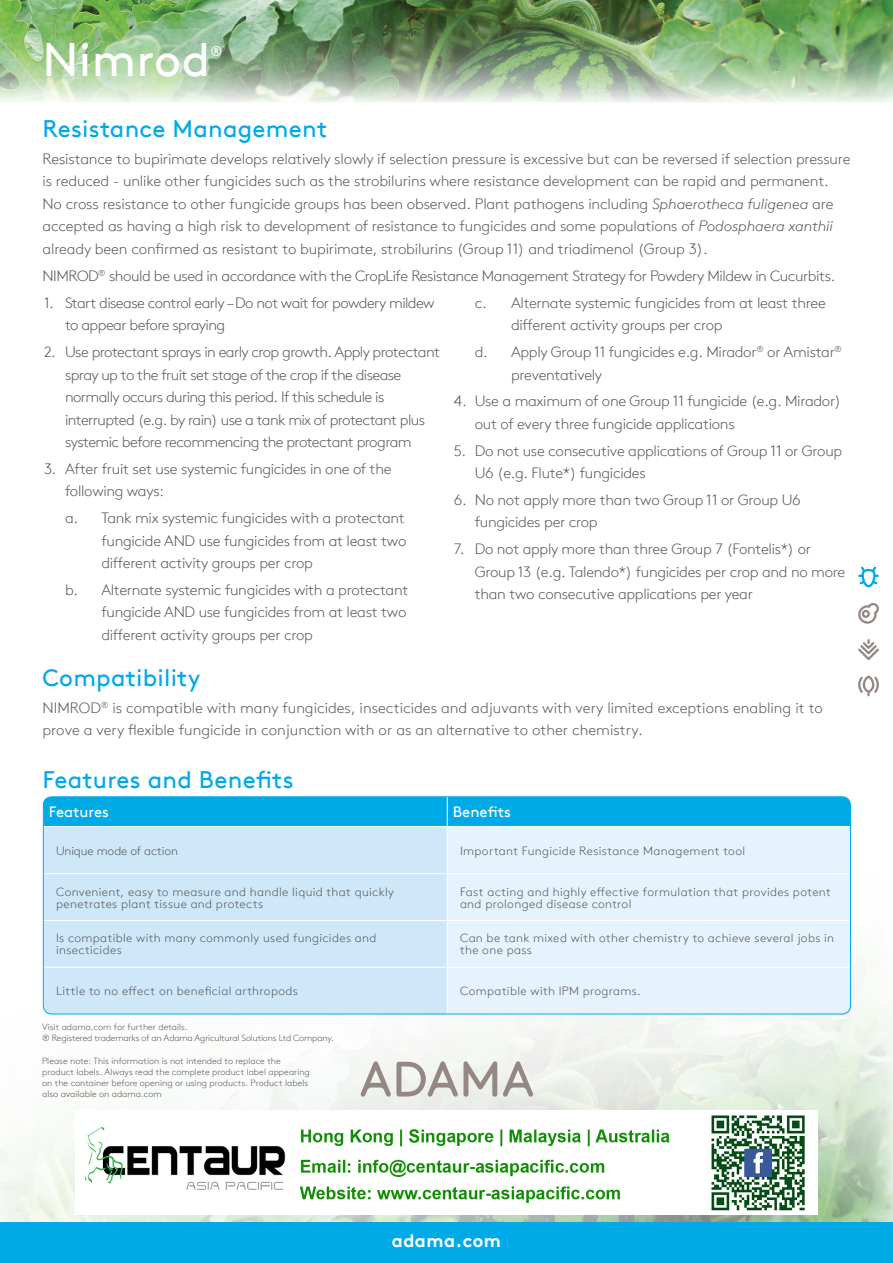
<style>
.page{position:relative;width:893px;height:1263px;background:#fff}
.page>*{position:absolute;margin:0;border:0;box-sizing:border-box;transform-origin:0 0}
.t1{font:46.95px "Brown TT";letter-spacing:.01em;color:#fff}
.t2{font:24px "Brown TT";letter-spacing:.01em;color:#00aae7}
.t3{font:700 18px "Brown TT";letter-spacing:.025em;color:#fff}
.t4{font:300 15px/22.5px "Brown TT";letter-spacing:-.02em;color:#58595b}
.t5{font:300 15px/22.5px "Brown TT";letter-spacing:-.04em;color:#58595b}
.t6{font:300 15px/22.5px "Brown TT";color:#58595b}
.t7{font:15px "Brown TT";color:#fff}
.t8{font:14.1px "Brown TT";color:#fff}
.t9{font:300 12px/12px "Brown TT";letter-spacing:.03em;color:#58595b}
.t10{font:300 12px "Brown TT";letter-spacing:-.01em;color:#58595b}
.t11{font:300 9px/10.8px "Brown TT";color:#58595b}
.t12{font:300 9px/10.8px "Brown TT";letter-spacing:-.02em;color:#58595b}
.s1{font-style:italic}
</style>
<div class="page">
<div style="left:0;top:1222px;width:893px;height:41px;background:#00aae7"></div>
<img style="left:0;top:0;width:893px;height:102px">
<svg style="left:360px;top:1061px;width:173px;height:36px"></svg>
<div style="left:43px;top:827px;width:404px;height:187px;background:#cee8f9"></div>
<div style="left:448px;top:827px;width:402px;height:187px;background:#e5f3fc"></div>
<div style="left:43px;top:797px;width:807px;height:29px;background:#00aae7"></div>
<hr style="left:43px;top:873px;width:404px;height:1px;background:#fff">
<hr style="left:447px;top:873px;width:403px;height:1px;background:#fff">
<hr style="left:43px;top:920px;width:404px;height:1px;background:#fff">
<hr style="left:447px;top:920px;width:403px;height:1px;background:#fff">
<hr style="left:43px;top:967px;width:404px;height:1px;background:#fff">
<hr style="left:447px;top:967px;width:403px;height:1px;background:#fff">
<div style="left:43px;top:796px;width:808px;height:218px;border:1px solid #00aae7;border-radius:9px"></div>
<svg style="left:858px;top:566px;width:21px;height:21px"></svg>
<svg style="left:858px;top:603px;width:21px;height:21px"></svg>
<svg style="left:858px;top:639px;width:21px;height:21px"></svg>
<svg style="left:858px;top:675px;width:21px;height:21px"></svg>
<img style="left:84px;top:1115px;width:721px;height:96px">
<h1 class="t1" style="left:42px;top:32px;width:169px">Nimrod</h1>
<p class="t8" style="left:211px;top:43px;width:13px">®</p>
<h2 class="t2" style="left:43px;top:115px;width:286px">Resistance Management</h2>
<p class="t4" style="left:43px;top:148px;width:810px">Resistance to bupirimate develops relatively slowly if selection pressure is excessive but can be reversed if selection pressure is reduced - unlike other fungicides such as the strobilurins where resistance development can be rapid and permanent.<br>No cross resistance to other fungicide groups has been observed. Plant pathogens including <span class="s1">Sphaerotheca fuligenea</span> are accepted as having a high risk to development of resistance to fungicides and some populations of <span class="s1">Podosphaera xanthii </span>already been confirmed as resistant to bupirimate, strobilurins (Group 11) and triadimenol (Group 3).</p>
<p class="t4" style="left:43px;top:264px;width:794px">NIMROD<sup>®</sup> should be used in accordance with the CropLife Resistance Management Strategy for Powdery Mildew in Cucurbits.</p>
<p class="t5" style="left:65px;top:292px;width:371px;text-indent:-21px">1. Start disease control early – Do not wait for powdery mildew to appear before spraying</p>
<p class="t5" style="left:65px;top:341px;width:376px;text-indent:-21px">2. Use protectant sprays in early crop growth. Apply protectant spray up to the fruit set stage of the crop if the disease normally occurs during this period. If this schedule is interrupted (e.g. by rain) use a tank mix of protectant plus systemic before recommencing the protectant program</p>
<p class="t4" style="left:65px;top:458px;width:328px;text-indent:-21px">3. After fruit set use systemic fungicides in one of the following ways:</p>
<p class="t4" style="left:101px;top:507px;width:307px;text-align:justify;text-indent:-36px">a. Tank mix systemic fungicides with a protectant fungicide AND use fungicides from at least two different activity groups per crop</p>
<p class="t4" style="left:101px;top:579px;width:309px;text-indent:-36px">b. Alternate systemic fungicides with a protectant fungicide AND use fungicides from at least two different activity groups per crop</p>
<p class="t4" style="left:511px;top:292px;width:316px;text-indent:-36px">c. Alternate systemic fungicides from at least three different activity groups per crop</p>
<p class="t4" style="left:511px;top:341px;width:332px;text-indent:-36px">d. Apply Group 11 fungicides e.g. Mirador<sup>®</sup> or Amistar<sup>® </sup>preventatively</p>
<p class="t4" style="left:475px;top:390px;width:368px;text-indent:-21px">4. Use a maximum of one Group 11 fungicide (e.g. Mirador) out of every three fungicide applications</p>
<p class="t4" style="left:475px;top:439px;width:369px;text-indent:-21px">5. Do not use consecutive applications of Group 11 or Group<br>U6 (e.g. Flute*) fungicides</p>
<p class="t4" style="left:475px;top:489px;width:328px;text-indent:-21px">6. No not apply more than two Group 11 or Group U6 fungicides per crop</p>
<p class="t4" style="left:475px;top:538px;width:372px;text-indent:-21px">7. Do not apply more than three Group 7 (Fontelis*) or<br>Group 13 (e.g. Talendo*) fungicides per crop and no more than two consecutive applications per year</p>
<h2 class="t2" style="left:43px;top:664px;width:159px">Compatibility</h2>
<p class="t6" style="left:43px;top:697px;width:782px">NIMROD<sup>®</sup> is compatible with many fungicides, insecticides and adjuvants with very limited exceptions enabling it to prove a very flexible fungicide in conjunction with or as an alternative to other chemistry.</p>
<h2 class="t2" style="left:43px;top:765px;width:253px">Features and Benefits</h2>
<p class="t7" style="left:49px;top:803px;width:62px">Features</p>
<p class="t7" style="left:453px;top:803px;width:60px">Benefits</p>
<p class="t10" style="left:56px;top:844px;width:123px">Unique mode of action</p>
<p class="t9" style="left:460px;top:845px;width:287px">Important Fungicide Resistance Management tool</p>
<p class="t9" style="left:56px;top:886px;width:339px">Convenient, easy to measure and handle liquid that quickly penetrates plant tissue and protects</p>
<p class="t9" style="left:460px;top:886px;width:372px">Fast acting and highly effective formulation that provides potent and prolonged disease control</p>
<p class="t9" style="left:56px;top:932px;width:322px">Is compatible with many commonly used fungicides and insecticides</p>
<p class="t9" style="left:460px;top:932px;width:376px">Can be tank mixed with other chemistry to achieve several jobs in the one pass</p>
<p class="t9" style="left:56px;top:985px;width:243px">Little to no effect on beneficial arthropods</p>
<p class="t9" style="left:460px;top:985px;width:182px">Compatible with IPM programs.</p>
<p class="t12" style="left:42px;top:1021px;width:293px">Visit adama.com for further details.<br>® Registered trademarks of an Adama Agricultural Solutions Ltd Company.</p>
<p class="t11" style="left:42px;top:1056px;width:269px">Please note: This information is not intended to replace the product labels. Always read the complete product label appearing on the container before opening or using products. Product labels also available on adama.com</p>
<p class="t3" style="left:392px;top:1229px;width:111px">adama.com</p>
</div>
